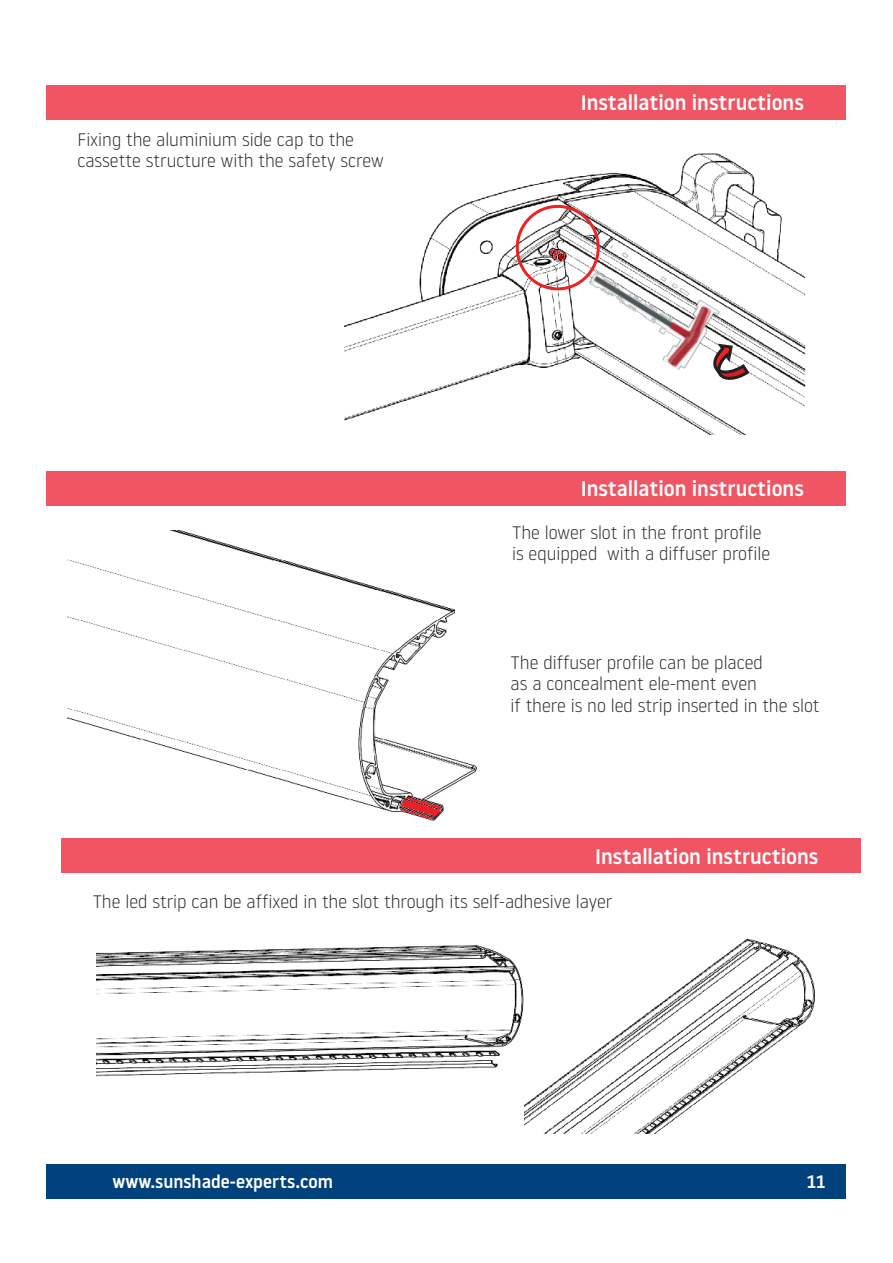
<style>
.page{position:relative;width:893px;height:1263px;background:#fff}
.page>*{position:absolute;margin:0;border:0;box-sizing:border-box;transform-origin:0 0}
.t1{font:500 21px "Noway";color:#fff}
.t2{font:300 18px/21.6px "Noway";color:#231f20}
.t3{font:500 18px "Noway";color:#fff}
</style>
<div class="page">
<img style="left:345px;top:153px;width:461px;height:282px">
<img style="left:574px;top:244px;width:146px;height:128px">
<svg style="left:709px;top:342px;width:42px;height:38px"></svg>
<div style="left:516px;top:205px;width:84px;height:85px;border:3px solid #ee2123;border-radius:50%"></div>
<div style="left:47px;top:1164px;width:799px;height:34px;background:#01427c"></div>
<div style="left:47px;top:85px;width:799px;height:34px;background:#ef5562"></div>
<img style="left:67px;top:531px;width:410px;height:290px">
<img style="left:524px;top:938px;width:291px;height:196px">
<img style="left:96px;top:945px;width:428px;height:132px">
<div style="left:61px;top:839px;width:799px;height:34px;background:#ef5562"></div>
<div style="left:47px;top:471px;width:799px;height:34px;background:#ef5562"></div>
<p class="t2" style="left:77px;top:128px;width:308px">Fixing the aluminium side cap to the cassette structure with the safety screw</p>
<p class="t1" style="left:581px;top:88px;width:225px">Installation instructions</p>
<p class="t1" style="left:581px;top:474px;width:225px">Installation instructions</p>
<p class="t2" style="left:512px;top:521px;width:259px">The lower slot in the front profile is equipped with a diffuser profile</p>
<p class="t2" style="left:511px;top:650px;width:311px">The diffuser profile can be placed<br>as a concealment ele-ment even<br>if there is no led strip inserted in the slot</p>
<p class="t1" style="left:595px;top:842px;width:225px">Installation instructions</p>
<p class="t2" style="left:93px;top:890px;width:521px">The led strip can be affixed in the slot through its self-adhesive layer</p>
<p class="t3" style="left:112px;top:1169px;width:222px">www.sunshade-experts.com</p>
<p class="t3" style="left:807px;top:1169px;width:20px">11</p>
</div>
